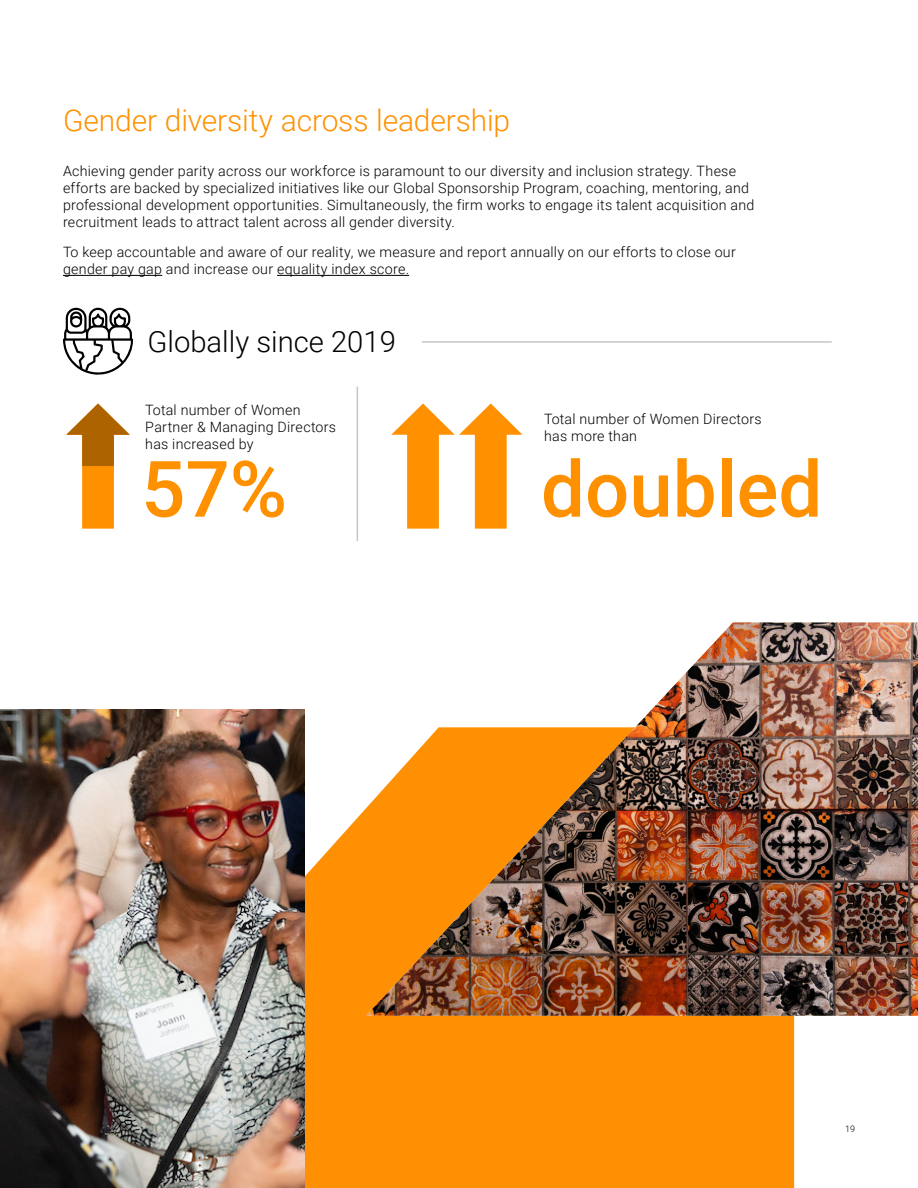
<style>
.page{position:relative;width:918px;height:1188px;background:#fff}
.page>*{position:absolute;margin:0;border:0;box-sizing:border-box;transform-origin:0 0}
.Bullet{font:500 78px "Roboto";color:#ff9100}
.t1{font:300 30px "Roboto";letter-spacing:-.005em;color:#ff9100}
.Bullet-2{font:300 29.25px "Roboto";color:#000}
.Body{font:300 14.25px/17.1px "Roboto";letter-spacing:.02em;color:#000}
.t2{font:300 9px "Roboto";color:#000}
</style>
<div class="page">
<hr style="left:63px;top:275px;width:99px;height:1px;background:#000">
<hr style="left:277px;top:275px;width:132px;height:1px;background:#000">
<hr style="left:357px;top:387px;width:1px;height:154px;background:#c6c6c6">
<hr style="left:422px;top:341px;width:410px;height:2px;background:#c6c6c6">
<svg style="left:63px;top:307px;width:70px;height:68px"></svg>
<div style="left:305px;top:808px;width:489px;height:380px;background:#ff8f03"></div>
<img style="left:0;top:710px;width:305px;height:478px">
<img style="left:366px;top:622px;width:552px;height:394px">
<svg style="left:66px;top:403px;width:64px;height:126px"></svg>
<svg style="left:391px;top:403px;width:132px;height:126px"></svg>
<p class="t1" style="left:63px;top:99px;width:449px">Gender diversity across leadership</p>
<p class="Body" style="left:63px;top:162px;width:693px">Achieving gender parity across our workforce is paramount to our diversity and inclusion strategy. These efforts are backed by specialized initiatives like our Global Sponsorship Program, coaching, mentoring, and professional development opportunities. Simultaneously, the firm works to engage its talent acquisition and recruitment leads to attract talent across all gender diversity.</p>
<p class="Body" style="left:63px;top:243px;width:674px">To keep accountable and aware of our reality, we measure and report annually on our efforts to close our gender pay gap and increase our equality index score.</p>
<p class="Bullet-2" style="left:147px;top:321px;width:250px">Globally since 2019</p>
<p class="Body" style="left:145px;top:401px;width:192px">Total number of Women<br>Partner &amp; Managing Directors has increased by</p>
<p class="Body" style="left:544px;top:409px;width:219px">Total number of Women Directors has more than</p>
<p class="Bullet" style="left:141px;top:434px;width:147px">57%</p>
<p class="Bullet" style="left:541px;top:434px;width:283px">doubled</p>
<p class="t2" style="left:845px;top:1122px;width:11px">19</p>
</div>
